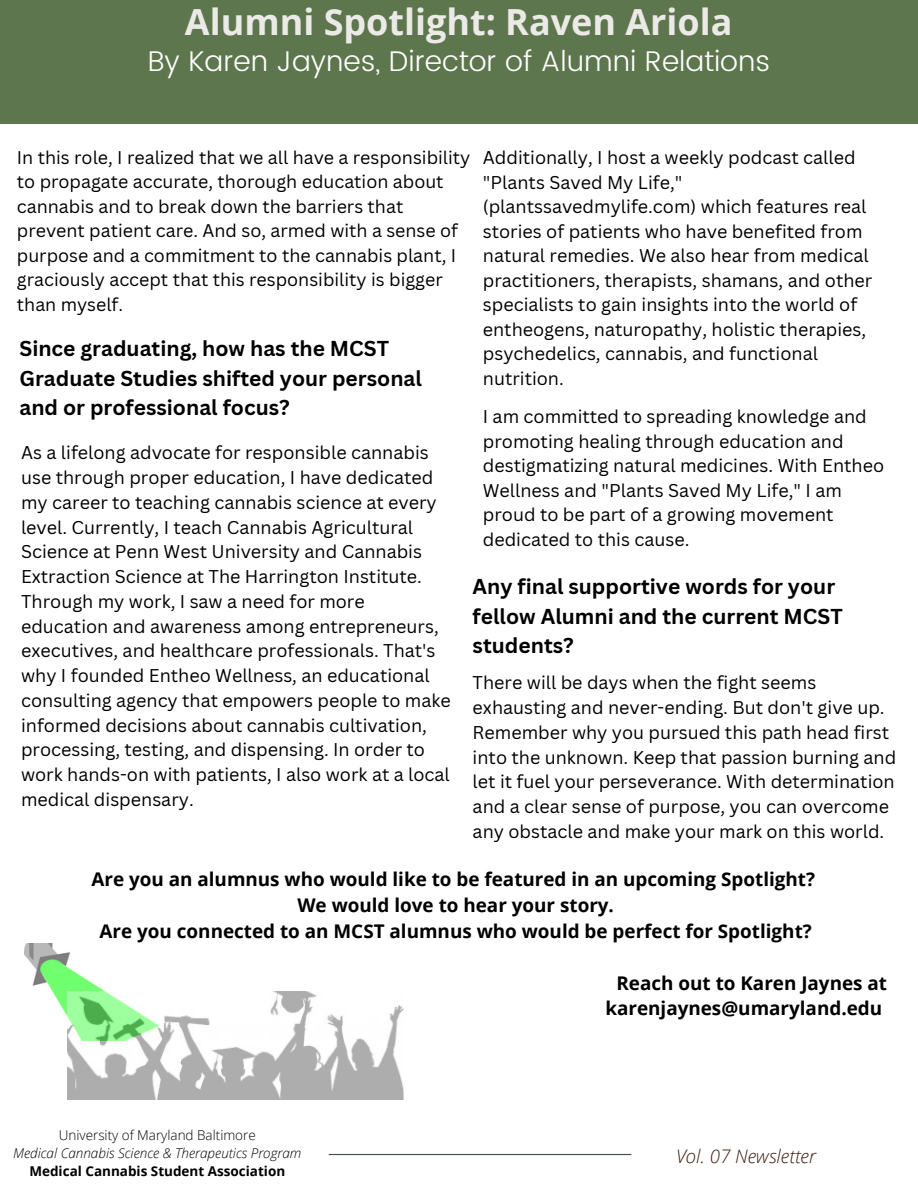
<style>
.page{position:relative;width:918px;height:1188px;background:#fff}
.page>*{position:absolute;margin:0;border:0;box-sizing:border-box;transform-origin:0 0}
.t1{font:700 36px "Open Sans";color:#ebeae7}
.t2{font:300 28.5px "Poppins";color:#fff}
.t3{font:700 21px/29.2px "Canva Sans";color:#000}
.t4{font:700 18.9px/25.8px "Open Sans";color:#000;text-align:center}
.t5{font:italic 300 18.75px "Open Sans";color:#3c1a0c}
.t6{font:18px/24.8px "Canva Sans";color:#000}
.t7{font:17.85px/24.6px "Canva Sans";color:#000}
.t8{font:italic 300 13.5px "Open Sans";color:#000}
.t9{font:700 13.5px "Open Sans";color:#000}
.t10{font:300 13.5px "Open Sans";color:#000}
</style>
<div class="page">
<div style="left:0;top:0;width:918px;height:124px;background:#5e764e"></div>
<hr style="left:329px;top:1154px;width:302px;height:1px;background:#3e4e40">
<img style="left:24px;top:943px;width:83px;height:73px">
<img style="left:67px;top:992px;width:336px;height:108px">
<h1 class="t1" style="left:185px;top:-4px;width:549px">Alumni Spotlight: Raven Ariola</h1>
<h2 class="t2" style="left:148px;top:45px;width:624px">By Karen Jaynes, Director of Alumni Relations</h2>
<p class="t7" style="left:17px;top:144px;width:455px">In this role, I realized that we all have a responsibility to propagate accurate, thorough education about cannabis and to break down the barriers that prevent patient care. And so, armed with a sense of purpose and a commitment to the cannabis plant, I graciously accept that this responsibility is bigger than myself.</p>
<p class="t3" style="left:19px;top:334px;width:404px">Since graduating, how has the MCST<br>Graduate Studies shifted your personal and or professional focus?</p>
<p class="t6" style="left:21px;top:440px;width:431px">As a lifelong advocate for responsible cannabis use through proper education, I have dedicated my career to teaching cannabis science at every level. Currently, I teach Cannabis Agricultural Science at Penn West University and Cannabis Extraction Science at The Harrington Institute.<br>Through my work, I saw a need for more education and awareness among entrepreneurs, executives, and healthcare professionals. That's why I founded Entheo Wellness, an educational consulting agency that empowers people to make informed decisions about cannabis cultivation, processing, testing, and dispensing. In order to work hands-on with patients, I also work at a local medical dispensary.</p>
<p class="t6" style="left:483px;top:145px;width:391px">Additionally, I host a weekly podcast called "Plants Saved My Life," (plantssavedmylife.com) which features real stories of patients who have benefited from natural remedies. We also hear from medical practitioners, therapists, shamans, and other specialists to gain insights into the world of entheogens, naturopathy, holistic therapies, psychedelics, cannabis, and functional nutrition.</p>
<p class="t6" style="left:483px;top:404px;width:403px">I am committed to spreading knowledge and promoting healing through education and destigmatizing natural medicines. With Entheo Wellness and "Plants Saved My Life," I am proud to be part of a growing movement dedicated to this cause.</p>
<p class="t3" style="left:473px;top:572px;width:372px">Any final supportive words for your fellow Alumni and the current MCST students?</p>
<p class="t6" style="left:473px;top:670px;width:425px">There will be days when the fight seems exhausting and never-ending. But don't give up.<br>Remember why you pursued this path head first into the unknown. Keep that passion burning and let it fuel your perseverance. With determination and a clear sense of purpose, you can overcome any obstacle and make your mark on this world.</p>
<p class="t4" style="left:91px;top:866px;width:725px">Are you an alumnus who would like to be featured in an upcoming Spotlight?<br>We would love to hear your story.<br>Are you connected to an MCST alumnus who would be perfect for Spotlight?</p>
<p class="t4" style="left:605px;top:969px;width:283px">Reach out to Karen Jaynes at karenjaynes@umaryland.edu</p>
<p class="t10" style="left:59px;top:1126px;width:199px">University of Maryland Baltimore</p>
<p class="t8" style="left:13px;top:1144px;width:290px">Medical Cannabis Science &amp; Therapeutics Program</p>
<p class="t9" style="left:29px;top:1162px;width:257px">Medical Cannabis Student Association</p>
<p class="t5" style="left:676px;top:1143px;width:141px">Vol. 07 Newsletter</p>
</div>
